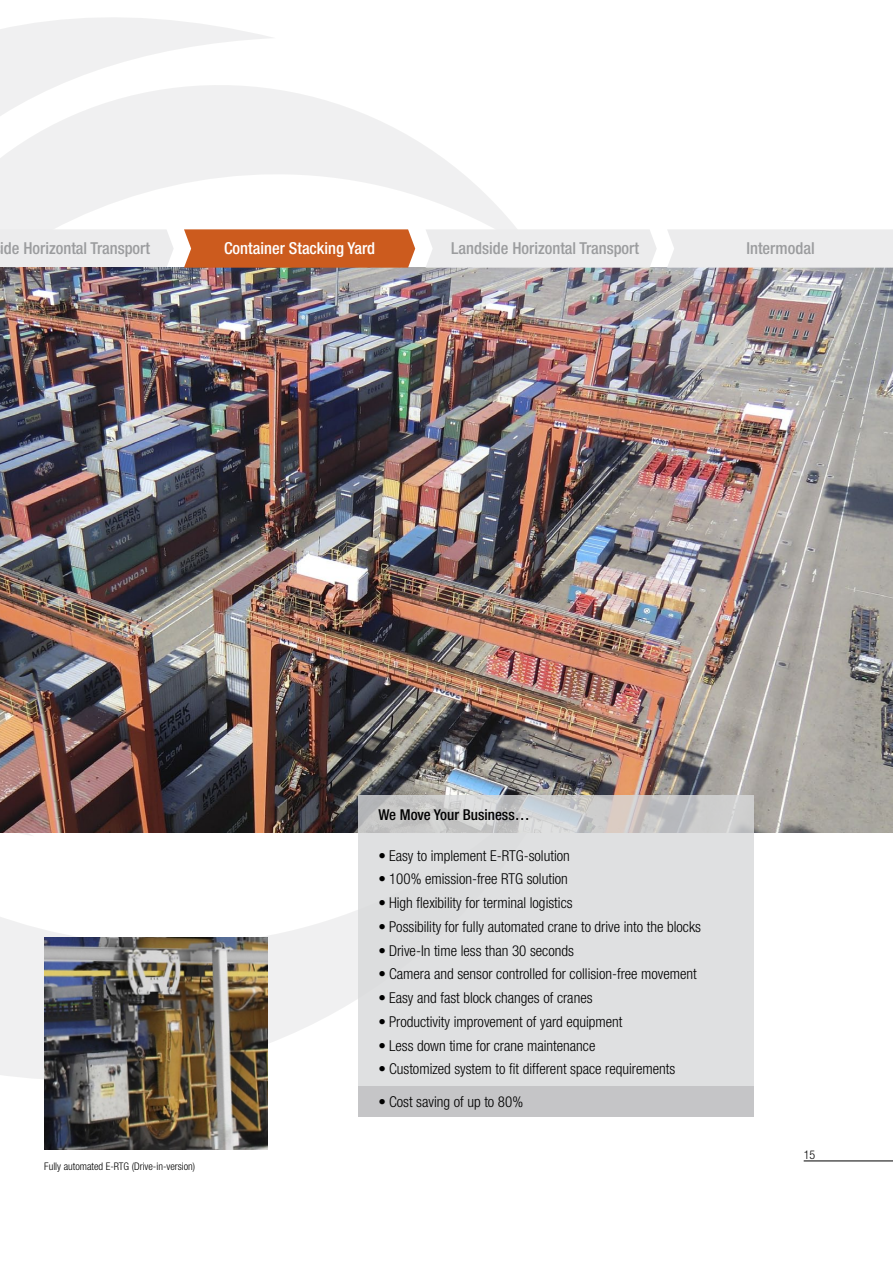
<style>
.page{position:relative;width:893px;height:1263px;background:#fff}
.page>*{position:absolute;margin:0;border:0;box-sizing:border-box;transform-origin:0 0}
.body{font:500 condensed 16.5px "Helvetica Neue LT";color:#9b9c9e}
.body-2{font:500 condensed 16.5px "Helvetica Neue LT";color:#fff}
.bullets{font:300 condensed 15px "Helvetica Neue LT";color:#000}
.bullets-2{font:500 condensed 15px "Helvetica Neue LT";color:#000}
.t1{font:300 condensed 12px "Helvetica Neue LT";color:#000}
.t2{font:300 condensed 10.5px "Helvetica Neue LT";color:#000}
</style>
<div class="page">
<hr style="left:804px;top:1161px;width:89px;height:1px;background:#000">
<svg style="left:0;top:910px;width:358px;height:169px;fill:#f0f0f1"></svg>
<svg style="left:0;top:17px;width:517px;height:251px"></svg>
<div style="left:0;top:229px;width:174px;height:39px;background:#ececed"></div>
<img style="left:0;top:268px;width:893px;height:565px">
<img style="left:0;top:937px;width:1px;height:213px">
<img style="left:44px;top:937px;width:224px;height:213px">
<svg style="left:358px;top:795px;width:396px;height:291px;background:#dbdcdd"></svg>
<div style="left:358px;top:1086px;width:396px;height:30px;background:#c5c5c7"></div>
<div style="left:426px;top:229px;width:231px;height:39px;background:#ececed"></div>
<div style="left:667px;top:229px;width:226px;height:39px;background:#ececed"></div>
<svg style="left:184px;top:229px;width:231px;height:39px;background:#cd6127"></svg>
<p class="body" style="left:0;top:239px;width:151px">ide Horizontal Transport</p>
<p class="body-2" style="left:224px;top:239px;width:153px">Container Stacking Yard</p>
<p class="body" style="left:451px;top:239px;width:189px">Landside Horizontal Transport</p>
<p class="body" style="left:746px;top:239px;width:70px">Intermodal</p>
<p class="t2" style="left:44px;top:1160px;width:153px">Fully automated E-RTG (Drive-in-version)</p>
<p class="bullets-2" style="left:378px;top:805px;width:153px">We Move Your Business…</p>
<p class="bullets" style="left:378px;top:847px;width:193px">• Easy to implement E-RTG-solution</p>
<p class="bullets" style="left:378px;top:870px;width:191px">• 100% emission-free RTG solution</p>
<p class="bullets" style="left:378px;top:894px;width:196px">• High flexibility for terminal logistics</p>
<p class="bullets" style="left:378px;top:918px;width:324px">• Possibility for fully automated crane to drive into the blocks</p>
<p class="bullets" style="left:378px;top:942px;width:197px">• Drive-In time less than 30 seconds</p>
<p class="bullets" style="left:378px;top:965px;width:320px">• Camera and sensor controlled for collision-free movement</p>
<p class="bullets" style="left:378px;top:989px;width:216px">• Easy and fast block changes of cranes</p>
<p class="bullets" style="left:378px;top:1013px;width:246px">• Productivity improvement of yard equipment</p>
<p class="bullets" style="left:378px;top:1037px;width:218px">• Less down time for crane maintenance</p>
<p class="bullets" style="left:378px;top:1060px;width:298px">• Customized system to fit different space requirements</p>
<p class="bullets" style="left:378px;top:1093px;width:146px">• Cost saving of up to 80%</p>
<p class="t1" style="left:804px;top:1148px;width:13px">15</p>
</div>
